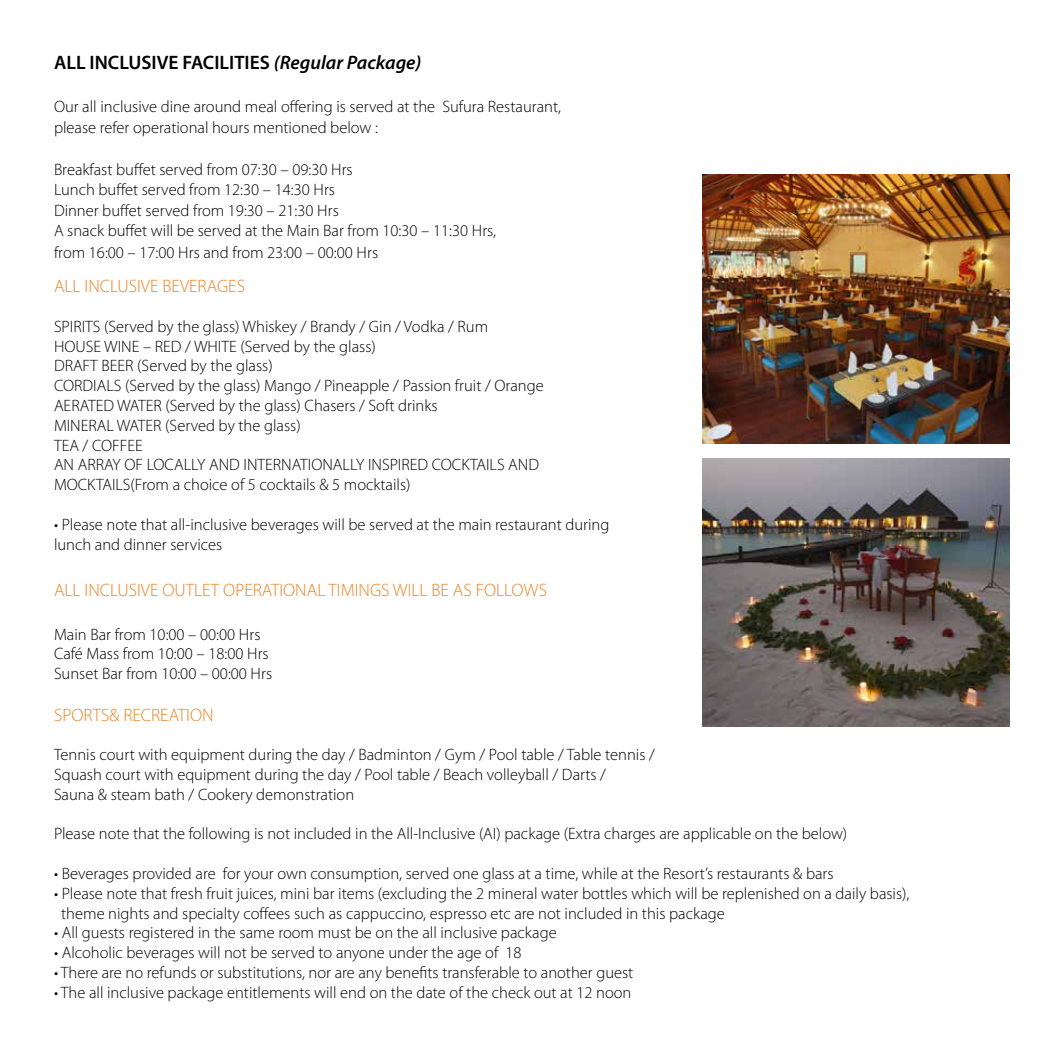
<style>
.page{position:relative;width:1063px;height:1063px;background:#fff}
.page>*{position:absolute;margin:0;border:0;box-sizing:border-box;transform-origin:0 0}
.t1{font:600 19.5px "Myriad Pro";color:#000}
.t2{font:300 18px "Myriad Pro";color:#ee8222}
.t3{font:300 16.5px/19.8px "Myriad Pro";color:#000}
.s1{font-style:italic}
</style>
<div class="page">
<img style="left:703px;top:458px;width:306px;height:268px">
<img style="left:703px;top:175px;width:306px;height:269px">
<p class="t1" style="left:54px;top:50px;width:369px">ALL INCLUSIVE FACILITIES <span class="s1">(Regular Package)</span></p>
<p class="t3" style="left:54px;top:95px;width:508px;line-height:21.6px">Our all inclusive dine around meal offering is served at the Sufura Restaurant, please refer operational hours mentioned below :</p>
<p class="t3" style="left:54px;top:159px;width:300px">Breakfast buffet served from 07:30 – 09:30 Hrs<br>Lunch buffet served from 12:30 – 14:30 Hrs</p>
<p class="t3" style="left:54px;top:201px;width:444px">Dinner buffet served from 19:30 – 21:30 Hrs<br>A snack buffet will be served at the Main Bar from 10:30 – 11:30 Hrs,</p>
<p class="t3" style="left:54px;top:242px;width:326px">from 16:00 – 17:00 Hrs and from 23:00 – 00:00 Hrs</p>
<p class="t2" style="left:54px;top:275px;width:193px">ALL INCLUSIVE BEVERAGES</p>
<p class="t3" style="left:54px;top:316px;width:491px">SPIRITS (Served by the glass) Whiskey / Brandy / Gin / Vodka / Rum<br>HOUSE WINE – RED / WHITE (Served by the glass)<br>DRAFT BEER (Served by the glass)<br>CORDIALS (Served by the glass) Mango / Pineapple / Passion fruit / Orange AERATED WATER (Served by the glass) Chasers / Soft drinks<br>MINERAL WATER (Served by the glass)<br>TEA / COFFEE<br>AN ARRAY OF LOCALLY AND INTERNATIONALLY INSPIRED COCKTAILS AND MOCKTAILS(From a choice of 5 cocktails &amp; 5 mocktails)</p>
<p class="t3" style="left:54px;top:514px;width:557px">• Please note that all-inclusive beverages will be served at the main restaurant during lunch and dinner services</p>
<p class="t2" style="left:54px;top:579px;width:495px">ALL INCLUSIVE OUTLET OPERATIONAL TIMINGS WILL BE AS FOLLOWS</p>
<p class="t3" style="left:54px;top:624px;width:220px">Main Bar from 10:00 – 00:00 Hrs<br>Café Mass from 10:00 – 18:00 Hrs<br>Sunset Bar from 10:00 – 00:00 Hrs</p>
<p class="t2" style="left:54px;top:704px;width:161px">SPORTS&amp; RECREATION</p>
<p class="t3" style="left:54px;top:745px;width:602px">Tennis court with equipment during the day / Badminton / Gym / Pool table / Table tennis /<br>Squash court with equipment during the day / Pool table / Beach volleyball / Darts /<br>Sauna &amp; steam bath / Cookery demonstration</p>
<p class="t3" style="left:54px;top:824px;width:795px">Please note that the following is not included in the All-Inclusive (AI) package (Extra charges are applicable on the below)</p>
<p class="t3" style="left:54px;top:863px;width:781px">• Beverages provided are for your own consumption, served one glass at a time, while at the Resort’s restaurants &amp; bars</p>
<p class="t3" style="left:61px;top:883px;width:850px;text-indent:-7px">• Please note that fresh fruit juices, mini bar items (excluding the 2 mineral water bottles which will be replenished on a daily basis), theme nights and specialty coffees such as cappuccino, espresso etc are not included in this package</p>
<p class="t3" style="left:54px;top:923px;width:504px">• All guests registered in the same room must be on the all inclusive package</p>
<p class="t3" style="left:54px;top:943px;width:469px">• Alcoholic beverages will not be served to anyone under the age of 18</p>
<p class="t3" style="left:54px;top:962px;width:581px">• There are no refunds or substitutions, nor are any benefits transferable to another guest</p>
<p class="t3" style="left:54px;top:982px;width:579px">• The all inclusive package entitlements will end on the date of the check out at 12 noon</p>
</div>
